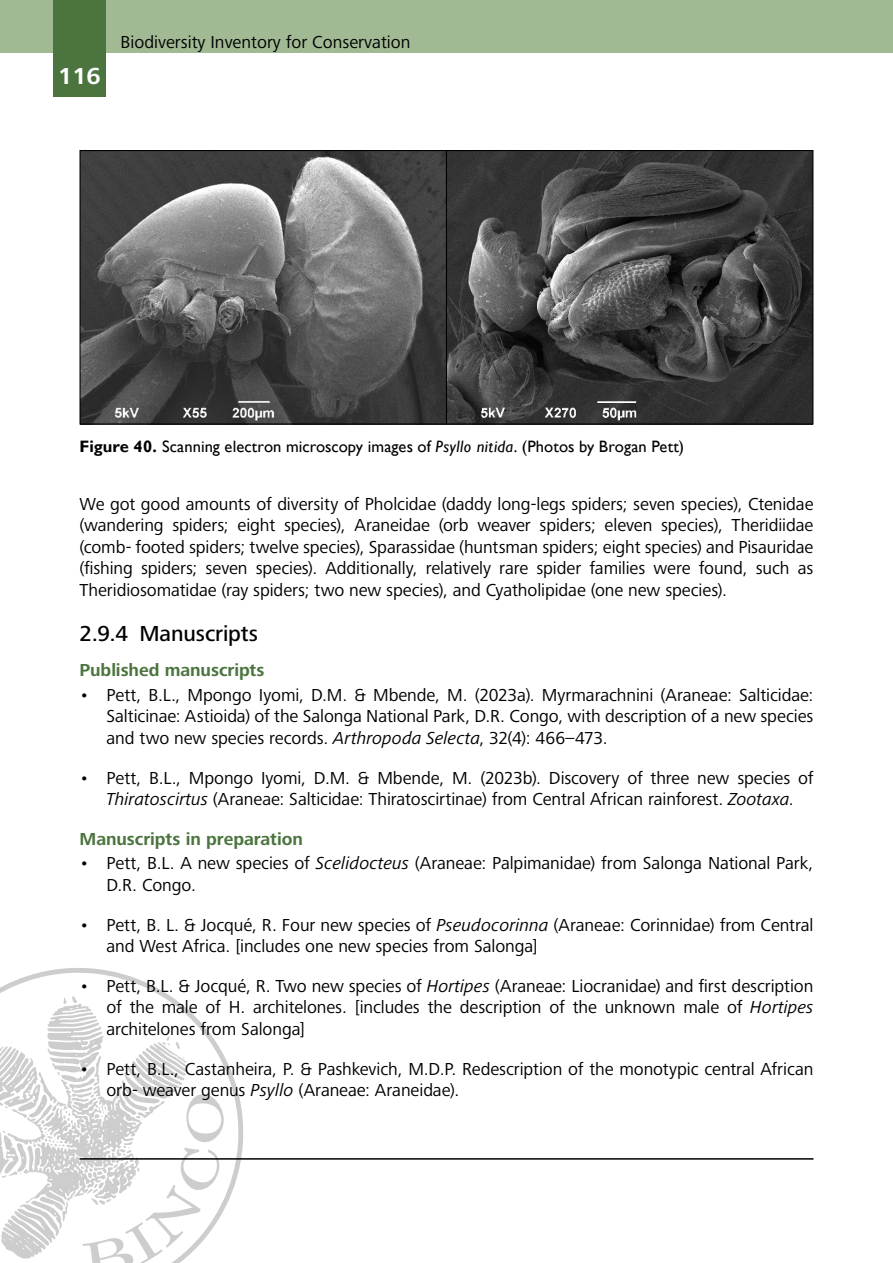
<style>
.page{position:relative;width:893px;height:1263px;background:#fff}
.page>*{position:absolute;margin:0;border:0;box-sizing:border-box;transform-origin:0 0}
.t1{font:700 24px "Frutiger Next";color:#fff}
.t2{font:500 22.5px "Frutiger Next";letter-spacing:-.005em;color:#000}
.t3{font:18px/21.6px "Frutiger Next";letter-spacing:-.005em;color:#000;text-align:justify}
.t4{font:700 18px "Frutiger Next";letter-spacing:-.005em;color:#4b743f}
.t5{font:16.5px "Gill Sans";letter-spacing:.005em;color:#000}
.s1{font-weight:700}
.s2{font-style:italic}
</style>
<div class="page">
<div style="left:0;top:0;width:893px;height:53px;background:#a1ba94"></div>
<div style="left:53px;top:0;width:53px;height:97px;background:#4b743f"></div>
<svg style="left:0;top:968px;width:244px;height:295px"></svg>
<hr style="left:79px;top:1158px;width:734px;height:2px;background:#000">
<img style="left:81px;top:152px;width:730px;height:271px">
<div style="left:79px;top:150px;width:368px;height:275px;border:1px solid #000"></div>
<div style="left:446px;top:150px;width:367px;height:275px;border:1px solid #000"></div>
<h1 class="t1" style="left:58px;top:62px;width:44px">116</h1>
<p class="t3" style="left:121px;top:31px;width:291px">Biodiversity Inventory for Conservation</p>
<p class="t5" style="left:80px;top:437px;width:606px"><span class="s1">Figure 40.</span> Scanning electron microscopy images of <span class="s2">Psyllo nitida</span>. (Photos by Brogan Pett)</p>
<p class="t3" style="left:80px;top:493px;width:735px">We got good amounts of diversity of Pholcidae (daddy long-legs spiders; seven species), Ctenidae (wandering spiders; eight species), Araneidae (orb weaver spiders; eleven species), Theridiidae (comb- footed spiders; twelve species), Sparassidae (huntsman spiders; eight species) and Pisauridae (fishing spiders; seven species). Additionally, relatively rare spider families were found, such as Theridiosomatidae (ray spiders; two new species), and Cyatholipidae (one new species).</p>
<p class="t2" style="left:80px;top:621px;width:180px">2.9.4 Manuscripts</p>
<p class="t4" style="left:80px;top:660px;width:187px">Published manuscripts</p>
<p class="t3" style="left:106px;top:684px;width:708px;text-indent:-27px">• Pett, B.L., Mpongo Iyomi, D.M. &amp; Mbende, M. (2023a). Myrmarachnini (Araneae: Salticidae:<br>Salticinae: Astioida) of the Salonga National Park, D.R. Congo, with description of a new species and two new species records. <span class="s2">Arthropoda Selecta</span>, 32(4): 466–473.</p>
<p class="t3" style="left:80px;top:767px;width:735px;text-align:center">• Pett, B.L., Mpongo Iyomi, D.M. &amp; Mbende, M. (2023b). Discovery of three new species of<br><span class="s2">Thiratoscirtus</span> (Araneae: Salticidae: Thiratoscirtinae) from Central African rainforest. <span class="s2">Zootaxa</span>.</p>
<p class="t4" style="left:80px;top:828px;width:225px">Manuscripts in preparation</p>
<p class="t3" style="left:106px;top:853px;width:708px;text-indent:-27px">• Pett, B.L. A new species of <span class="s2">Scelidocteus</span> (Araneae: Palpimanidae) from Salonga National Park,<br>D.R. Congo.</p>
<p class="t3" style="left:106px;top:914px;width:708px;text-indent:-27px">• Pett, B. L. &amp; Jocqué, R. Four new species of <span class="s2">Pseudocorinna</span> (Araneae: Corinnidae) from Central and West Africa. [includes one new species from Salonga]</p>
<p class="t3" style="left:106px;top:975px;width:708px;text-indent:-27px">• Pett, B.L. &amp; Jocqué, R. Two new species of <span class="s2">Hortipes</span> (Araneae: Liocranidae) and first description of the male of H. architelones. [includes the description of the unknown male of <span class="s2">Hortipes </span>architelones from Salonga]</p>
<p class="t3" style="left:106px;top:1058px;width:708px;text-indent:-27px">• Pett, B.L., Castanheira, P. &amp; Pashkevich, M.D.P. Redescription of the monotypic central African orb- weaver genus <span class="s2">Psyllo</span> (Araneae: Araneidae).</p>
</div>
